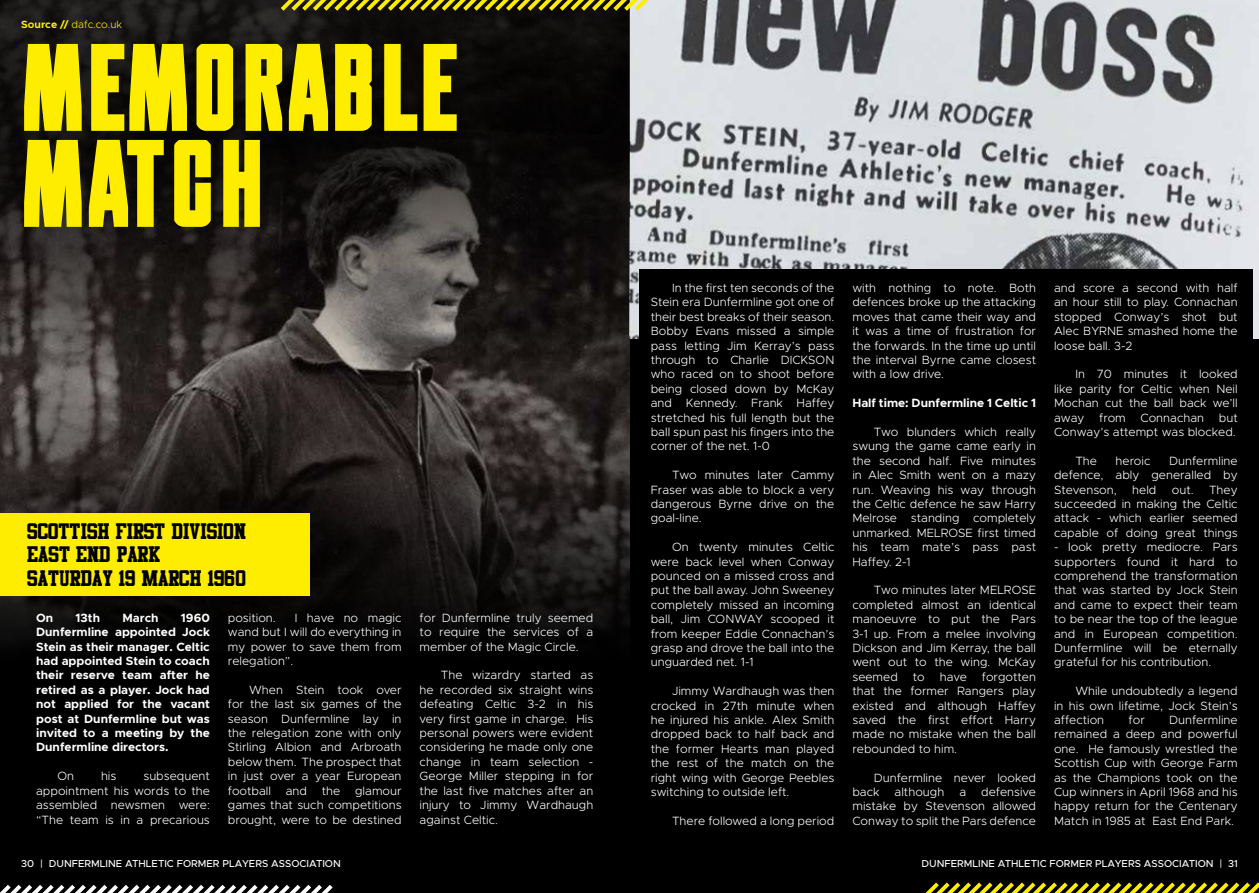
<style>
.page{position:relative;width:1259px;height:893px;background:#000}
.page>*{position:absolute;margin:0;border:0;box-sizing:border-box;transform-origin:0 0}
.t1{font:700 121.5px/96px "Obrazec 2.0";letter-spacing:.04em;color:#ffed00}
.t2{font:19.5px/23.4px "Athletic";color:#000}
.t3{font:300 12px/14.4px "Metropolis";color:#fff;text-align:justify}
.t4{font:700 12px/14.4px "Metropolis";color:#fff;text-align:justify}
.t5{font:300 10.5px "Metropolis";color:#ffed00}
.t6{font:500 10.05px "Metropolis";color:#fff}
.s1{font-weight:700}
</style>
<div class="page">
<img style="left:629px;top:0;width:630px;height:338px">
<svg style="left:0;top:0;width:629px;height:644px"></svg>
<svg style="left:276px;top:0;width:384px;height:15px"></svg>
<svg style="left:925px;top:882px;width:334px;height:11px"></svg>
<div style="left:639px;top:270px;width:614px;height:102px;background:#000"></div>
<svg style="left:0;top:884px;width:333px;height:9px"></svg>
<p class="t5" style="left:21px;top:18px;width:102px"><span class="s1">Source //</span> dafc.co.uk</p>
<h1 class="t1" style="left:22px;top:41px;width:438px">MEMORABLE<br>MATCH</h1>
<h2 class="t2" style="left:28px;top:520px;width:220px">SCOTTISH FIRST DIVISION<br>EAST END PARK<br>SATURDAY 19 MARCH 1960</h2>
<p class="t4" style="left:36px;top:611px;width:19px">On</p>
<p class="t4" style="left:76px;top:611px;width:26px">13th</p>
<p class="t4" style="left:122px;top:611px;width:38px">March</p>
<p class="t3" style="left:228px;top:610px;width:175px;text-indent:67px">I have no magic wand but I will do everything in my power to save them from relegation”.</p>
<p class="t3" style="left:228px;top:682px;width:175px;text-indent:21px">When Stein took over for the last six games of the season Dunfermline lay in the relegation zone with only Stirling Albion and Arbroath below them. The prospect that in just over a year European football and the glamour games that such competitions brought, were to be destined</p>
<p class="t3" style="left:228px;top:610px;width:49px">position.</p>
<p class="t4" style="left:36px;top:611px;width:175px;text-indent:145px">1960<br>Dunfermline appointed Jock Stein as their manager. Celtic had appointed Stein to coach their reserve team after he retired as a player. Jock had not applied for the vacant post at Dunfermline but was invited to a meeting by the Dunfermline directors.</p>
<p class="t3" style="left:57px;top:769px;width:18px">On</p>
<p class="t3" style="left:101px;top:769px;width:17px">his</p>
<p class="t3" style="left:36px;top:769px;width:175px;text-indent:107px">subsequent appointment his words to the assembled newsmen were: “The team is in a precarious</p>
<p class="t3" style="left:419px;top:610px;width:175px">for Dunfermline truly seemed to require the services of a member of the Magic Circle.</p>
<p class="t3" style="left:419px;top:668px;width:175px;text-indent:21px">The wizardry started as he recorded six straight wins defeating Celtic 3-2 in his very first game in charge. His personal powers were evident considering he made only one change in team selection - George Miller stepping in for the last five matches after an injury to Jimmy Wardhaugh against Celtic.</p>
<p class="t3" style="left:651px;top:281px;width:185px;text-indent:21px">In the first ten seconds of the Stein era Dunfermline got one of their best breaks of their season.<br>Bobby Evans missed a simple pass letting Jim Kerray’s pass through to Charlie DICKSON who raced on to shoot before being closed down by McKay and Kennedy. Frank Haffey stretched his full length but the ball spun past his fingers into the corner of the net. 1-0</p>
<p class="t3" style="left:651px;top:468px;width:185px;text-indent:21px">Two minutes later Cammy Fraser was able to block a very dangerous Byrne drive on the goal-line.</p>
<p class="t3" style="left:651px;top:540px;width:185px;text-indent:21px">On twenty minutes Celtic were back level when Conway pounced on a missed cross and put the ball away. John Sweeney completely missed an incoming ball, Jim CONWAY scooped it from keeper Eddie Connachan’s grasp and drove the ball into the unguarded net. 1-1</p>
<p class="t3" style="left:651px;top:684px;width:185px;text-indent:21px">Jimmy Wardhaugh was then crocked in 27th minute when he injured his ankle. Alex Smith dropped back to half back and the former Hearts man played the rest of the match on the right wing with George Peebles switching to outside left.</p>
<p class="t3" style="left:672px;top:813px;width:164px">There followed a long period</p>
<p class="t3" style="left:852px;top:281px;width:185px">with nothing to note. Both defences broke up the attacking moves that came their way and it was a time of frustration for the forwards. In the time up until the interval Byrne came closest with a low drive.</p>
<p class="t4" style="left:852px;top:396px;width:185px">Half time: Dunfermline 1 Celtic 1</p>
<p class="t3" style="left:852px;top:425px;width:185px;text-indent:21px">Two blunders which really swung the game came early in the second half. Five minutes in Alec Smith went on a mazy run. Weaving his way through the Celtic defence he saw Harry Melrose standing completely unmarked. MELROSE first timed his team mate’s pass past Haffey. 2-1</p>
<p class="t3" style="left:852px;top:583px;width:185px;text-indent:21px">Two minutes later MELROSE completed almost an identical manoeuvre to put the Pars 3-1 up. From a melee involving Dickson and Jim Kerray, the ball went out to the wing. McKay seemed to have forgotten that the former Rangers play existed and although Haffey saved the first effort Harry made no mistake when the ball rebounded to him.</p>
<p class="t3" style="left:852px;top:770px;width:185px;text-indent:21px">Dunfermline never looked back</p>
<p class="t3" style="left:852px;top:785px;width:185px;text-indent:129px">defensive mistake by Stevenson allowed Conway to split the Pars defence</p>
<p class="t3" style="left:894px;top:785px;width:51px">although</p>
<p class="t3" style="left:959px;top:785px;width:8px">a</p>
<p class="t3" style="left:1054px;top:281px;width:185px">and score a second with half an hour still to play. Connachan stopped Conway’s shot but Alec BYRNE smashed home the loose ball. 3-2</p>
<p class="t3" style="left:1054px;top:367px;width:185px;text-indent:21px">In 70 minutes it looked like parity for Celtic when Neil Mochan cut the ball back we’ll away from Connachan but Conway’s attempt was blocked.</p>
<p class="t3" style="left:1075px;top:453px;width:23px">The</p>
<p class="t3" style="left:1115px;top:453px;width:36px">heroic</p>
<p class="t3" style="left:1054px;top:453px;width:185px;text-indent:115px">Dunfermline defence, ably generalled by Stevenson,</p>
<p class="t3" style="left:1054px;top:482px;width:185px;text-indent:155px">They succeeded in making the Celtic attack - which earlier seemed capable of doing great things</p>
<p class="t3" style="left:1054px;top:540px;width:185px">- look pretty mediocre. Pars supporters found it hard to comprehend the transformation that was started by Jock Stein and came to expect their team to be near the top of the league and in European competition.<br>Dunfermline will be eternally grateful for his contribution.</p>
<p class="t3" style="left:1054px;top:684px;width:185px;text-indent:21px">While undoubtedly a legend in his own lifetime, Jock Stein’s affection</p>
<p class="t3" style="left:1132px;top:482px;width:26px">held</p>
<p class="t3" style="left:1171px;top:482px;width:23px">out.</p>
<p class="t3" style="left:1054px;top:713px;width:185px;text-indent:115px">Dunfermline remained a deep and powerful one. He famously wrestled the Scottish Cup with George Farm as the Champions took on the Cup winners in April 1968 and his happy return for the Centenary Match in 1985 at East End Park.</p>
<p class="t3" style="left:1128px;top:713px;width:18px">for</p>
<p class="t6" style="left:21px;top:857px;width:321px">30 | DUNFERMLINE ATHLETIC FORMER PLAYERS ASSOCIATION</p>
<p class="t6" style="left:921px;top:857px;width:318px">DUNFERMLINE ATHLETIC FORMER PLAYERS ASSOCIATION | 31</p>
</div>
